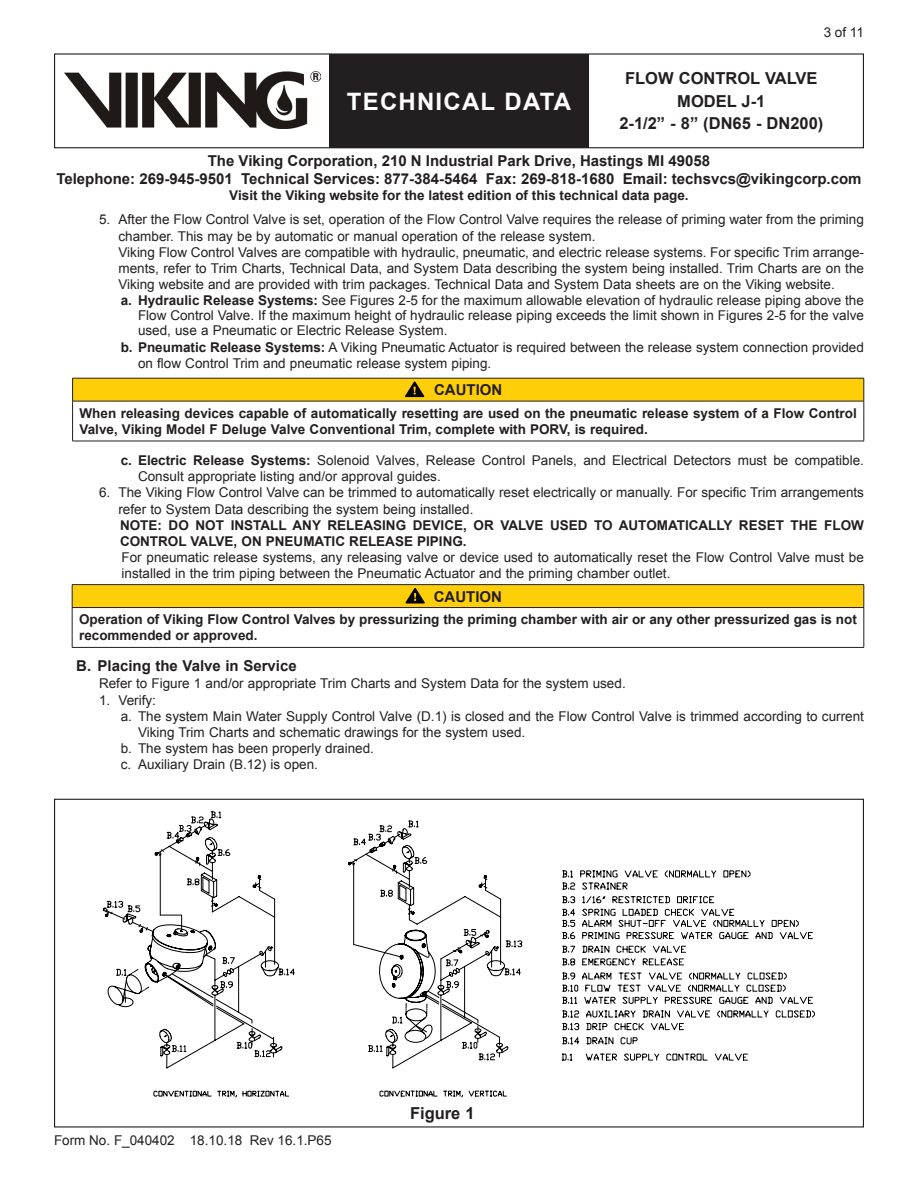
<style>
.page{position:relative;width:918px;height:1188px;background:#fff}
.page>*{position:absolute;margin:0;border:0;box-sizing:border-box;transform-origin:0 0}
.t1{font:700 24px "Arial";letter-spacing:.05em;color:#fff}
.Figure_Title{font:700 16.5px/22.8px "Arial";color:#231f20;text-align:center}
.Heading_2{font:700 15px/18px "Arial";color:#231f20;text-align:center}
.Installation{font:13.5px/16.2px "Arial";color:#231f20}
.Steps_3{font:13.5px/16.2px "Arial";color:#231f20}
.Note{font:700 13.5px/16.2px "Arial";color:#231f20}
.Body_Text{font:13.5px/16.2px "Arial";color:#231f20}
.s1{font-weight:700}
</style>
<div class="page">
<div style="left:54px;top:53px;width:810px;height:95px;border:1px solid #231f20"></div>
<div style="left:329px;top:54px;width:259px;height:94px;background:#231f20"></div>
<img style="left:65px;top:72px;width:256px;height:56px">
<svg style="left:748px;top:919px;width:65px;height:21px"></svg>
<svg style="left:748px;top:972px;width:67px;height:46px"></svg>
<svg style="left:103px;top:811px;width:119px;height:106px"></svg>
<svg style="left:142px;top:849px;width:606px;height:212px"></svg>
<svg style="left:106px;top:910px;width:401px;height:187px"></svg>
<svg style="left:350px;top:820px;width:172px;height:249px"></svg>
<svg style="left:107px;top:859px;width:376px;height:183px"></svg>
<div style="left:73px;top:378px;width:791px;height:23px;background:#fece08"></div>
<hr style="left:72px;top:378px;width:792px;height:1px;background:#231f20">
<svg style="left:72px;top:378px;width:1px;height:23px"></svg>
<svg style="left:864px;top:378px;width:1px;height:23px"></svg>
<hr style="left:72px;top:401px;width:792px;height:1px;background:#231f20">
<hr style="left:72px;top:401px;width:1px;height:40px;background:#231f20">
<hr style="left:864px;top:401px;width:1px;height:40px;background:#231f20">
<hr style="left:72px;top:441px;width:792px;height:1px;background:#231f20">
<svg style="left:405px;top:381px;width:19px;height:16px"></svg>
<div style="left:72px;top:585px;width:792px;height:23px;background:#fece08"></div>
<hr style="left:72px;top:584px;width:792px;height:1px;background:#231f20">
<svg style="left:72px;top:585px;width:1px;height:22px"></svg>
<svg style="left:864px;top:585px;width:1px;height:22px"></svg>
<hr style="left:72px;top:607px;width:792px;height:1px;background:#231f20">
<hr style="left:72px;top:608px;width:1px;height:39px;background:#231f20">
<hr style="left:864px;top:608px;width:1px;height:39px;background:#231f20">
<hr style="left:72px;top:647px;width:792px;height:1px;background:#231f20">
<svg style="left:405px;top:588px;width:20px;height:16px"></svg>
<h1 class="t1" style="left:347px;top:85px;width:226px">TECHNICAL DATA</h1>
<p class="Installation" style="left:824px;top:24px;width:42px">3 of 11</p>
<p class="Figure_Title" style="left:619px;top:67px;width:206px">FLOW CONTROL VALVE<br>MODEL J-1<br>2-1/2” - 8” (DN65 - DN200)</p>
<p class="Heading_2" style="left:56px;top:152px;width:807px">The Viking Corporation, 210 N Industrial Park Drive, Hastings MI 49058<br>Telephone: 269-945-9501 Technical Services: 877-384-5464 Fax: 269-818-1680 Email: techsvcs@vikingcorp.com</p>
<p class="Note" style="left:229px;top:188px;width:461px">Visit the Viking website for the latest edition of this technical data page.</p>
<p class="Installation" style="left:118px;top:212px;width:747px;text-indent:-20px">5. After the Flow Control Valve is set, operation of the Flow Control Valve requires the release of priming water from the priming chamber. This may be by automatic or manual operation of the release system.</p>
<p class="Installation" style="left:118px;top:244px;width:747px;text-align:justify">Viking Flow Control Valves are compatible with hydraulic, pneumatic, and electric release systems. For specific Trim arrange&shy;ments, refer to Trim Charts, Technical Data, and System Data describing the system being installed. Trim Charts are on the Viking website and are provided with trim packages. Technical Data and System Data sheets are on the Viking website.</p>
<p class="Steps_3" style="left:138px;top:293px;width:727px;line-height:15px;text-align:justify;text-indent:-17px"><span class="s1">a. Hydraulic Release Systems:</span> See Figures 2-5 for the maximum allowable elevation of hydraulic release piping above the Flow Control Valve. If the maximum height of hydraulic release piping exceeds the limit shown in Figures 2-5 for the valve used, use a Pneumatic or Electric Release System.</p>
<p class="Steps_3" style="left:138px;top:339px;width:727px;text-indent:-17px"><span class="s1">b. Pneumatic Release Systems:</span> A Viking Pneumatic Actuator is required between the release system connection provided on flow Control Trim and pneumatic release system piping.</p>
<p class="Heading_2" style="left:434px;top:381px;width:70px">CAUTION</p>
<p class="Note" style="left:80px;top:405px;width:779px">When releasing devices capable of automatically resetting are used on the pneumatic release system of a Flow Control<br>Valve, Viking Model F Deluge Valve Conventional Trim, complete with PORV, is required.</p>
<p class="Steps_3" style="left:138px;top:452px;width:727px;text-indent:-17px"><span class="s1">c. Electric Release Systems:</span> Solenoid Valves, Release Control Panels, and Electrical Detectors must be compatible.<br>Consult appropriate listing and/or approval guides.</p>
<p class="Installation" style="left:118px;top:485px;width:747px;text-indent:-20px">6. The Viking Flow Control Valve can be trimmed to automatically reset electrically or manually. For specific Trim arrangements refer to System Data describing the system being installed.</p>
<p class="Note" style="left:120px;top:517px;width:746px">NOTE: DO NOT INSTALL ANY RELEASING DEVICE, OR VALVE USED TO AUTOMATICALLY RESET THE FLOW<br>CONTROL VALVE, ON PNEUMATIC RELEASE PIPING.</p>
<p class="Body_Text" style="left:122px;top:549px;width:744px">For pneumatic release systems, any releasing valve or device used to automatically reset the Flow Control Valve must be installed in the trim piping between the Pneumatic Actuator and the priming chamber outlet.</p>
<p class="Heading_2" style="left:434px;top:588px;width:70px">CAUTION</p>
<p class="Note" style="left:79px;top:612px;width:779px">Operation of Viking Flow Control Valves by pressurizing the priming chamber with air or any other pressurized gas is not recommended or approved.</p>
<p class="Heading_2" style="left:76px;top:657px;width:222px">B. Placing the Valve in Service</p>
<p class="Installation" style="left:99px;top:676px;width:528px">Refer to Figure 1 and/or appropriate Trim Charts and System Data for the system used.</p>
<p class="Installation" style="left:99px;top:692px;width:59px">1. Verify:</p>
<p class="Steps_3" style="left:138px;top:708px;width:728px;text-indent:-17px">a. The system Main Water Supply Control Valve (D.1) is closed and the Flow Control Valve is trimmed according to current<br>Viking Trim Charts and schematic drawings for the system used.</p>
<p class="Steps_3" style="left:121px;top:740px;width:255px">b. The system has been properly drained.</p>
<p class="Steps_3" style="left:121px;top:757px;width:199px">c. Auxiliary Drain (B.12) is open.</p>
<p class="Installation" style="left:54px;top:1132px;width:279px">Form No. F_040402 18.10.18 Rev 16.1.P65</p>
<p class="Figure_Title" style="left:410px;top:1102px;width:66px">Figure 1</p>
</div>
